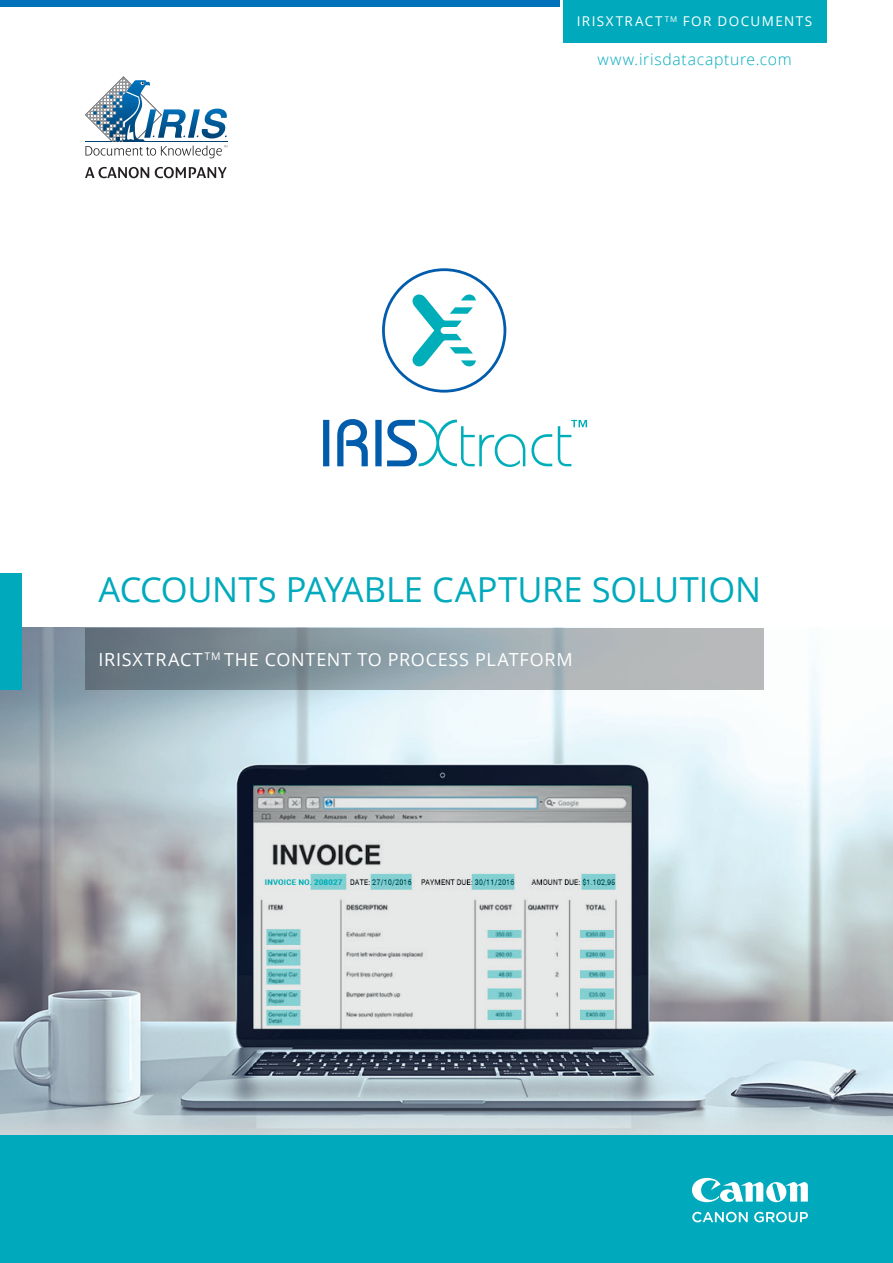
<style>
.page{position:relative;width:893px;height:1263px;background:#fff}
.page>*{position:absolute;margin:0;border:0;box-sizing:border-box;transform-origin:0 0}
.t1{font:34.5px "Open Sans";letter-spacing:-.005em;color:#00aabc}
.t2{font:18px "Open Sans";letter-spacing:.045em;color:#fff}
.t3{font:300 15.75px "Open Sans";letter-spacing:.045em;color:#00aabc}
.t4{font:13.5px "Open Sans";letter-spacing:.105em;color:#fff}
</style>
<div class="page">
<div style="left:563px;top:0;width:263px;height:43px;background:#00aabc"></div>
<img style="left:0;top:627px;width:893px;height:508px">
<svg style="left:85px;top:628px;width:678px;height:61px;background:#939fa5"></svg>
<svg style="left:323px;top:419px;width:264px;height:48px"></svg>
<svg style="left:382px;top:268px;width:124px;height:125px"></svg>
<div style="left:0;top:1135px;width:893px;height:128px;background:#00aabc"></div>
<svg style="left:692px;top:1212px;width:56px;height:10px"></svg>
<svg style="left:754px;top:1212px;width:54px;height:10px"></svg>
<svg style="left:692px;top:1178px;width:116px;height:24px"></svg>
<div style="left:0;top:573px;width:21px;height:117px;background:#00aabc"></div>
<div style="left:0;top:0;width:560px;height:6px;background:#0072bc"></div>
<svg style="left:85px;top:77px;width:142px;height:81px"></svg>
<svg style="left:85px;top:167px;width:64px;height:11px"></svg>
<svg style="left:155px;top:167px;width:72px;height:11px"></svg>
<p class="t4" style="left:577px;top:12px;width:237px">IRISXTRACT <sup>TM</sup> FOR DOCUMENTS</p>
<p class="t3" style="left:597px;top:49px;width:196px">www.irisdatacapture.com</p>
<h1 class="t1" style="left:99px;top:566px;width:664px">ACCOUNTS PAYABLE CAPTURE SOLUTION</h1>
<p class="t2" style="left:99px;top:647px;width:476px">IRISXTRACT<sup>TM</sup> THE CONTENT TO PROCESS PLATFORM</p>
</div>
